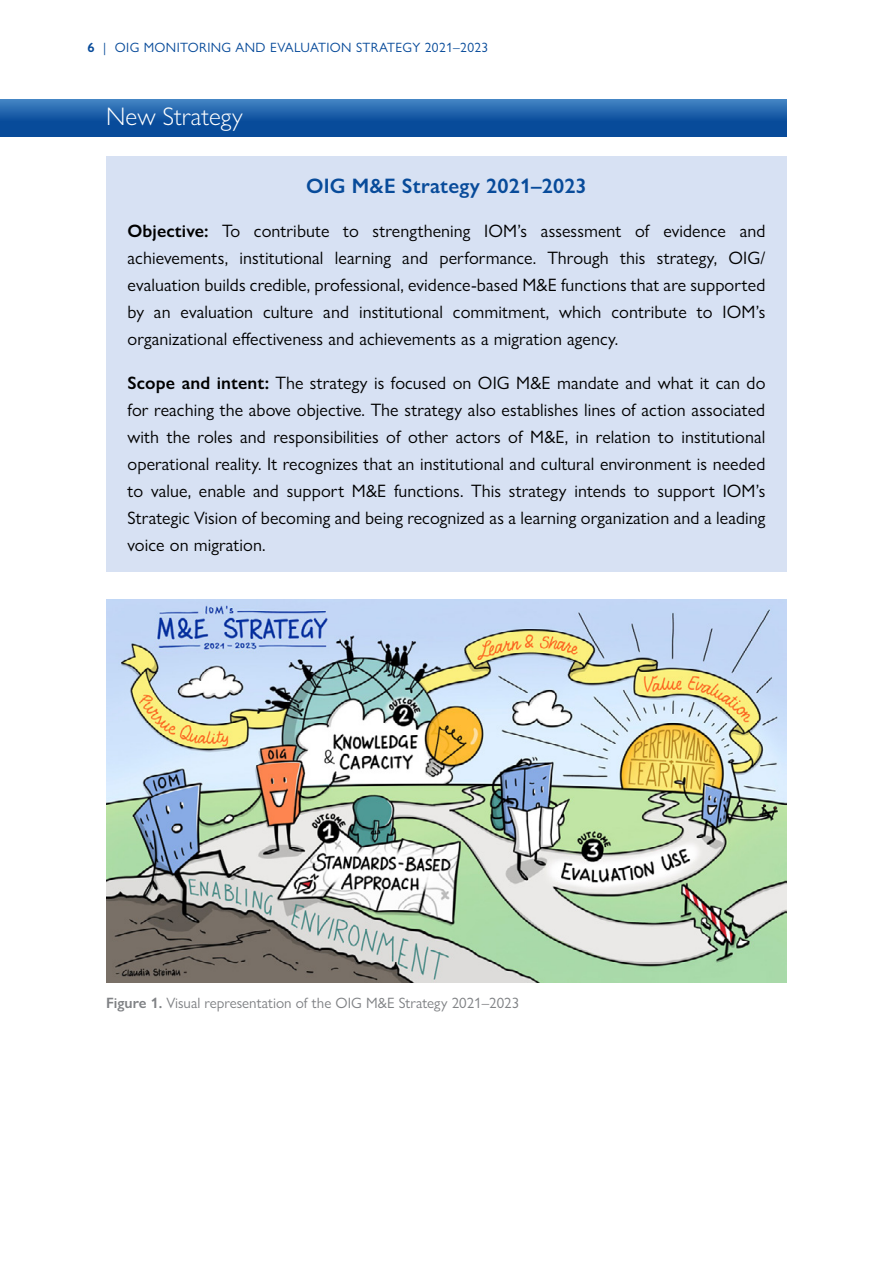
<style>
.page{position:relative;width:893px;height:1263px;background:#fff}
.page>*{position:absolute;margin:0;border:0;box-sizing:border-box;transform-origin:0 0}
.Chapter_1{font:300 25.5px "Gill Sans Nova";color:#fff}
.Body_text{font:600 21px "Gill Sans Nova";letter-spacing:.005em;color:#084b9a}
.Body_text-2{font:18px/27px "Gill Sans Nova";letter-spacing:.005em;color:#000;text-align:justify}
.Title_FIGURES{font:15px "Gill Sans Nova";color:#808285}
.t1{font:13.5px "Gill Sans Nova";letter-spacing:.025em;color:#084b9a}
.s1{font-weight:600}
</style>
<div class="page">
<div style="left:0;top:99px;width:787px;height:38px;background:linear-gradient(to bottom,#3a7bbd,#003f91)"></div>
<div style="left:106px;top:156px;width:681px;height:416px;background:#d7e1f3"></div>
<img style="left:106px;top:600px;width:680px;height:382px">
<p class="t1" style="left:88px;top:40px;width:402px"><span class="s1">6</span> | OIG MONITORING AND EVALUATION STRATEGY 2021–2023</p>
<p class="Chapter_1" style="left:106px;top:101px;width:138px">New Strategy</p>
<p class="Body_text" style="left:306px;top:173px;width:282px">OIG M&amp;E Strategy 2021–2023</p>
<p class="Body_text-2" style="left:128px;top:217px;width:639px"><span class="s1">Objective:</span> To contribute to strengthening IOM’s assessment of evidence and achievements, institutional learning and performance. Through this strategy, OIG/ evaluation builds credible, professional, evidence-based M&amp;E functions that are supported by an evaluation culture and institutional commitment, which contribute to IOM’s organizational effectiveness and achievements as a migration agency.</p>
<p class="Body_text-2" style="left:128px;top:369px;width:639px"><span class="s1">Scope and intent:</span> The strategy is focused on OIG M&amp;E mandate and what it can do for reaching the above objective. The strategy also establishes lines of action associated with the roles and responsibilities of other actors of M&amp;E, in relation to institutional operational reality. It recognizes that an institutional and cultural environment is needed to value, enable and support M&amp;E functions. This strategy intends to support IOM’s Strategic Vision of becoming and being recognized as a learning organization and a leading voice on migration.</p>
<p class="Title_FIGURES" style="left:106px;top:994px;width:414px"><span class="s1">Figure 1.</span> Visual representation of the OIG M&amp;E Strategy 2021–2023</p>
</div>
